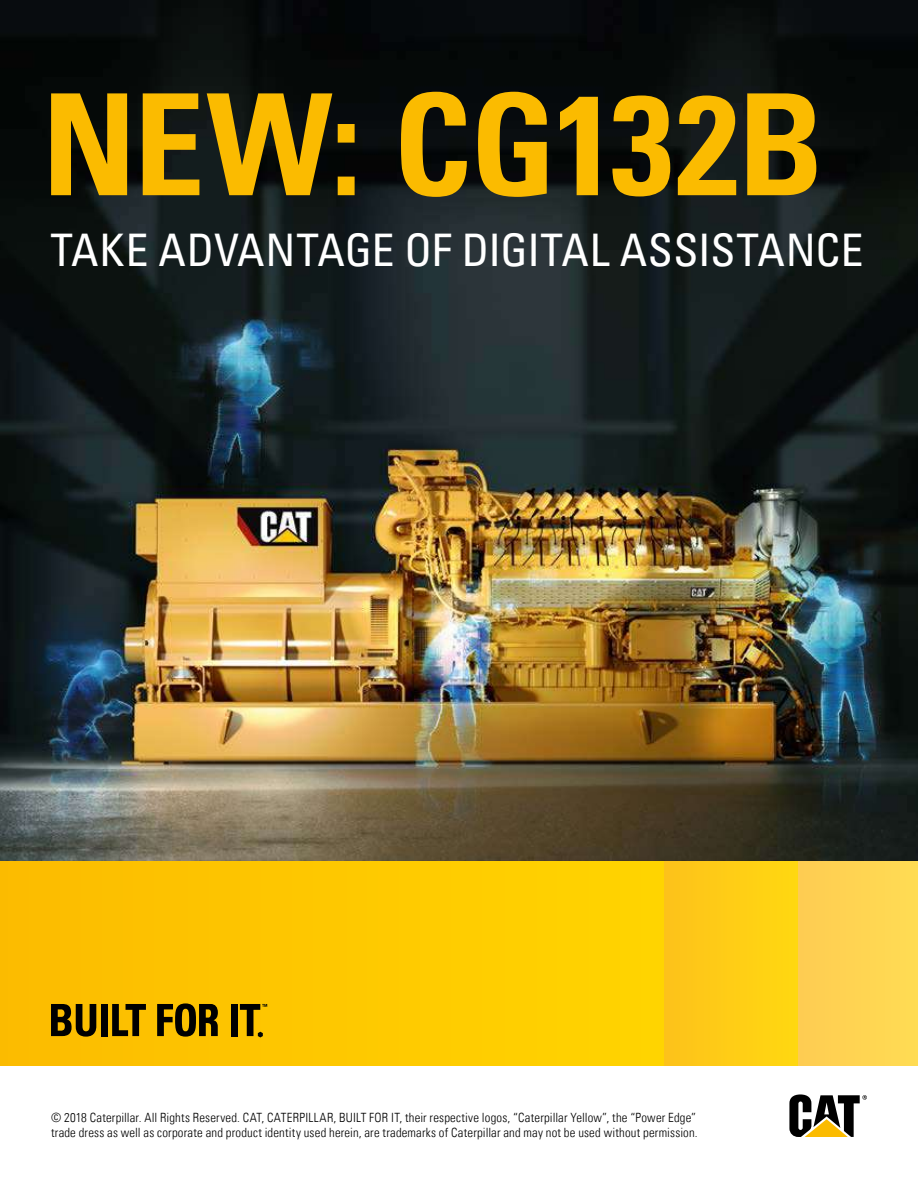
<style>
.page{position:relative;width:918px;height:1188px;background:#fff}
.page>*{position:absolute;margin:0;border:0;box-sizing:border-box;transform-origin:0 0}
.t1{font:700 condensed 141px "Univers LT";letter-spacing:-.01em;color:#fbbb00}
.t2{font:condensed 45px "Univers LT";letter-spacing:-.005em;color:#fff}
.t3{font:300 condensed 12.75px/15px "Univers LT";letter-spacing:.015em;color:#000}
</style>
<div class="page">
<img style="left:0;top:0;width:918px;height:861px">
<div style="left:798px;top:861px;width:120px;height:204px;background:#ffd452"></div>
<div style="left:664px;top:861px;width:134px;height:204px;background:#ffcc16"></div>
<div style="left:0;top:861px;width:664px;height:204px;background:#fec800"></div>
<svg style="left:51px;top:1004px;width:45px;height:33px"></svg>
<div style="left:101px;top:1004px;width:6px;height:32px;background:#000"></div>
<svg style="left:112px;top:1004px;width:34px;height:32px"></svg>
<svg style="left:157px;top:1003px;width:61px;height:34px"></svg>
<div style="left:231px;top:1004px;width:7px;height:32px;background:#000"></div>
<svg style="left:240px;top:1004px;width:27px;height:33px"></svg>
<svg style="left:789px;top:1094px;width:78px;height:43px"></svg>
<h1 class="t1" style="left:42px;top:59px;width:784px">NEW: CG132B</h1>
<h2 class="t2" style="left:50px;top:222px;width:814px">TAKE ADVANTAGE OF DIGITAL ASSISTANCE</h2>
<p class="t3" style="left:51px;top:1110px;width:648px">© 2018 Caterpillar. All Rights Reserved. CAT, CATERPILLAR, BUILT FOR IT, their respective logos, “Caterpillar Yellow”, the “Power Edge” trade dress as well as corporate and product identity used herein, are trademarks of Caterpillar and may not be used without permission.</p>
</div>
